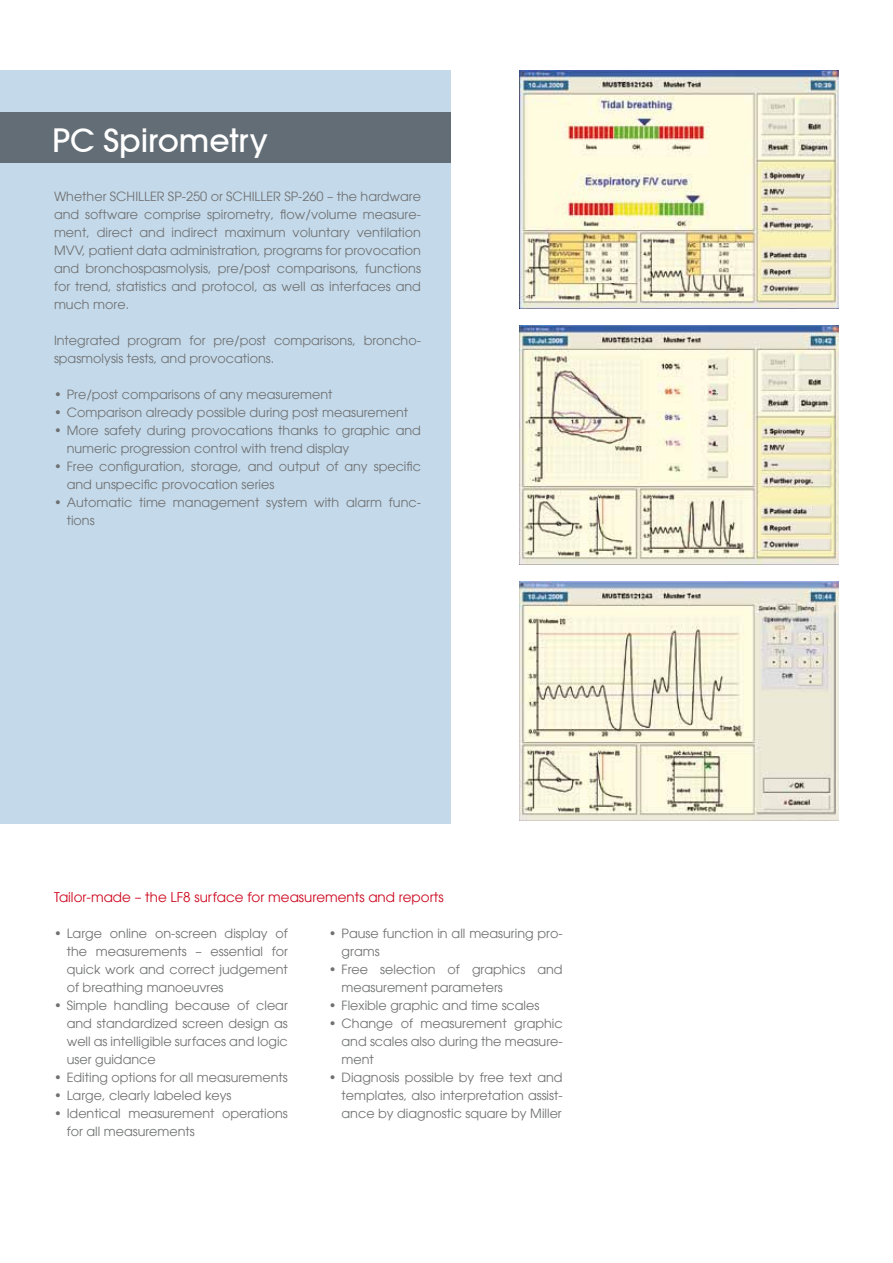
<style>
.page{position:relative;width:893px;height:1263px;background:#fff}
.page>*{position:absolute;margin:0;border:0;box-sizing:border-box;transform-origin:0 0}
.t1{font:500 31.5px "Avant Garde";color:#fff}
.t2{font:13.5px "Avant Garde LT";color:#cd071e}
.t3{font:12.75px/18px "Avant Garde LT";color:#707172}
</style>
<div class="page">
<div style="left:0;top:70px;width:451px;height:753px;background:#c4daeb"></div>
<div style="left:0;top:112px;width:450px;height:51px;background:#626d75"></div>
<img style="left:520px;top:581px;width:319px;height:240px">
<img style="left:520px;top:70px;width:319px;height:239px">
<img style="left:520px;top:325px;width:319px;height:240px">
<h1 class="t1" style="left:52px;top:121px;width:217px">PC Spirometry</h1>
<p class="t3" style="left:54px;top:187px;width:368px;text-align:justify">Whether SCHILLER SP-250 or SCHILLER SP-260 – the hardware and software comprise spirometry, flow/volume measure&shy;ment, direct and indirect maximum voluntary ventilation MVV, patient data administration, programs for provocation and bronchospasmolysis, pre/post comparisons, functions for trend, statistics and protocol, as well as interfaces and much more.</p>
<p class="t3" style="left:54px;top:331px;width:368px">Integrated program for pre/post comparisons, broncho&shy;spasmolysis tests, and provocations.</p>
<p class="t3" style="left:54px;top:385px;width:280px">• Pre/post comparisons of any measurement</p>
<p class="t3" style="left:54px;top:403px;width:356px">• Comparison already possible during post measurement</p>
<p class="t3" style="left:67px;top:421px;width:356px;text-indent:-13px">• More safety during provocations thanks to graphic and numeric progression control with trend display</p>
<p class="t3" style="left:67px;top:457px;width:356px;text-indent:-13px">• Free configuration, storage, and output of any specific and unspecific provocation series</p>
<p class="t3" style="left:67px;top:493px;width:356px;text-indent:-13px">• Automatic time management system with alarm func&shy;tions</p>
<p class="t2" style="left:54px;top:889px;width:391px">Tailor-made – the LF8 surface for measurements and reports</p>
<p class="t3" style="left:67px;top:924px;width:223px;text-align:justify;text-indent:-13px">• Large online on-screen display of the measurements – essential for quick work and correct judgement of breathing manoeuvres</p>
<p class="t3" style="left:67px;top:996px;width:223px;text-align:justify;text-indent:-13px">• Simple handling because of clear and standardized screen design as well as intelligible surfaces and logic user guidance</p>
<p class="t3" style="left:54px;top:1068px;width:235px">• Editing options for all measurements</p>
<p class="t3" style="left:54px;top:1086px;width:179px">• Large, clearly labeled keys</p>
<p class="t3" style="left:67px;top:1104px;width:223px;text-indent:-13px">• Identical measurement operations for all measurements</p>
<p class="t3" style="left:342px;top:924px;width:223px;text-indent:-13px">• Pause function in all measuring pro&shy;grams</p>
<p class="t3" style="left:342px;top:960px;width:223px;text-indent:-13px">• Free selection of graphics and measurement parameters</p>
<p class="t3" style="left:329px;top:996px;width:212px">• Flexible graphic and time scales</p>
<p class="t3" style="left:342px;top:1014px;width:223px;text-align:justify;text-indent:-13px">• Change of measurement graphic and scales also during the measure&shy;ment</p>
<p class="t3" style="left:342px;top:1068px;width:223px;text-align:justify;text-indent:-13px">• Diagnosis possible by free text and templates, also interpretation assist&shy;ance by diagnostic square by Miller</p>
</div>
